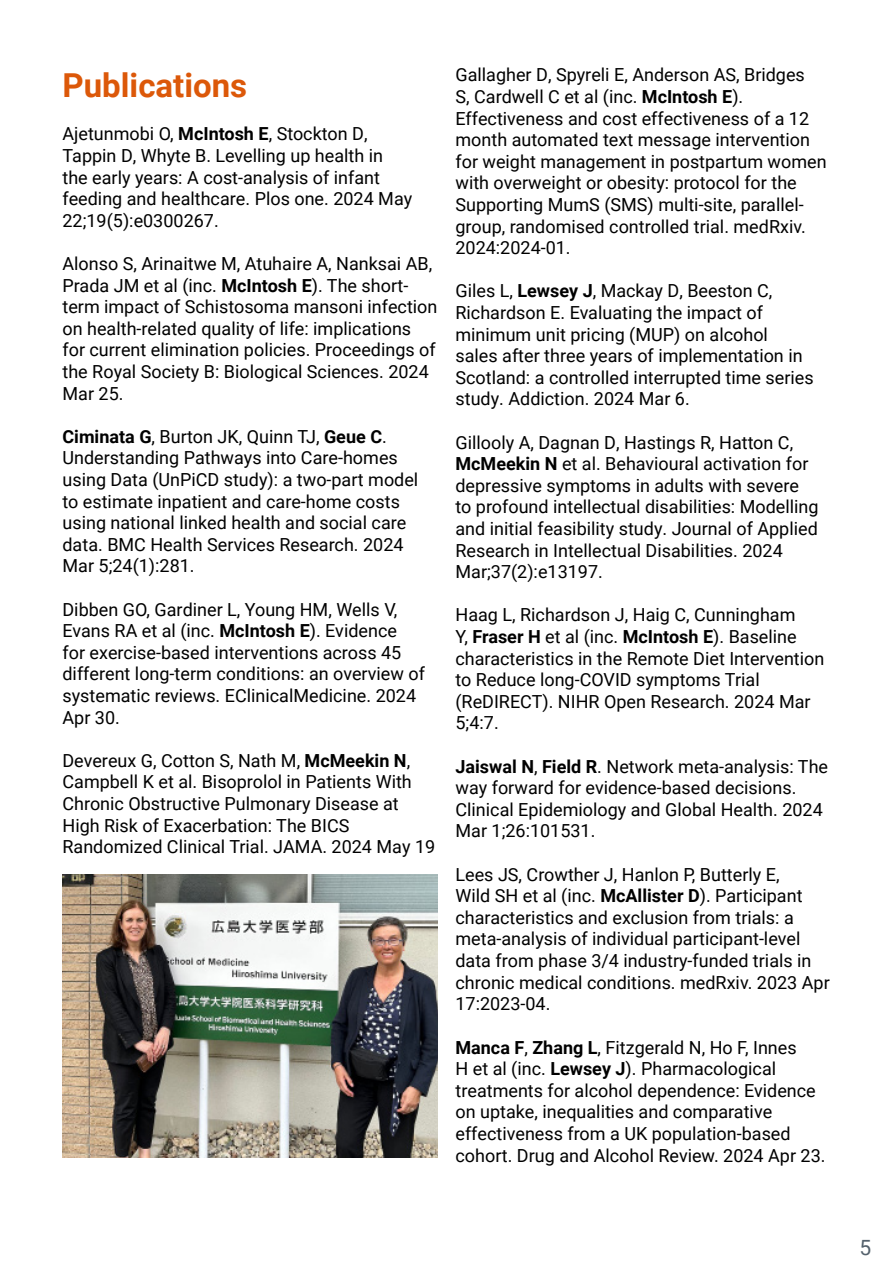
<style>
.page{position:relative;width:893px;height:1263px;background:#fff}
.page>*{position:absolute;margin:0;border:0;box-sizing:border-box;transform-origin:0 0}
.Subheading{font:700 33px "Roboto";color:#dc5809}
.t1{font:21px "Roboto";color:#54616c}
.Paragraph_Style_1{font:18px/21.6px "Roboto";color:#000}
.s1{font-weight:700}
</style>
<div class="page">
<img style="left:63px;top:875px;width:374px;height:282px">
<h1 class="Subheading" style="left:63px;top:62px;width:186px">Publications</h1>
<p class="Paragraph_Style_1" style="left:63px;top:122px;width:351px">Ajetunmobi O, <span class="s1">McIntosh E</span>, Stockton D, Tappin D, Whyte B. Levelling up health in the early years: A cost-analysis of infant feeding and healthcare. Plos one. 2024 May 22;19(5):e0300267.</p>
<p class="Paragraph_Style_1" style="left:63px;top:252px;width:376px">Alonso S, Arinaitwe M, Atuhaire A, Nanksai AB, Prada JM et al (inc. <span class="s1">McIntosh E</span>). The short&shy;term impact of Schistosoma mansoni infection on health-related quality of life: implications for current elimination policies. Proceedings of the Royal Society B: Biological Sciences. 2024<br>Mar 25.</p>
<p class="Paragraph_Style_1" style="left:63px;top:425px;width:357px"><span class="s1">Ciminata G</span>, Burton JK, Quinn TJ, <span class="s1">Geue C</span>.<br>Understanding Pathways into Care-homes using Data (UnPiCD study): a two-part model to estimate inpatient and care-home costs using national linked health and social care data. BMC Health Services Research. 2024<br>Mar 5;24(1):281.</p>
<p class="Paragraph_Style_1" style="left:63px;top:598px;width:364px">Dibben GO, Gardiner L, Young HM, Wells V, Evans RA et al (inc. <span class="s1">McIntosh E</span>). Evidence<br>for exercise-based interventions across 45 different long-term conditions: an overview of systematic reviews. EClinicalMedicine. 2024<br>Apr 30.</p>
<p class="Paragraph_Style_1" style="left:63px;top:749px;width:374px">Devereux G, Cotton S, Nath M, <span class="s1">McMeekin N</span>, Campbell K et al. Bisoprolol in Patients With Chronic Obstructive Pulmonary Disease at High Risk of Exacerbation: The BICS Randomized Clinical Trial. JAMA. 2024 May 19</p>
<p class="Paragraph_Style_1" style="left:455px;top:64px;width:373px">Gallagher D, Spyreli E, Anderson AS, Bridges<br>S, Cardwell C et al (inc. <span class="s1">McIntosh E</span>).<br>Effectiveness and cost effectiveness of a 12 month automated text message intervention for weight management in postpartum women with overweight or obesity: protocol for the Supporting MumS (SMS) multi-site, parallel&shy;group, randomised controlled trial. medRxiv.<br>2024:2024-01.</p>
<p class="Paragraph_Style_1" style="left:455px;top:280px;width:360px">Giles L, <span class="s1">Lewsey J</span>, Mackay D, Beeston C, Richardson E. Evaluating the impact of minimum unit pricing (MUP) on alcohol sales after three years of implementation in Scotland: a controlled interrupted time series study. Addiction. 2024 Mar 6.</p>
<p class="Paragraph_Style_1" style="left:455px;top:431px;width:365px">Gillooly A, Dagnan D, Hastings R, Hatton C, <span class="s1">McMeekin N</span> et al. Behavioural activation for depressive symptoms in adults with severe to profound intellectual disabilities: Modelling and initial feasibility study. Journal of Applied Research in Intellectual Disabilities. 2024<br>Mar;37(2):e13197.</p>
<p class="Paragraph_Style_1" style="left:455px;top:604px;width:370px">Haag L, Richardson J, Haig C, Cunningham<br>Y, <span class="s1">Fraser H</span> et al (inc. <span class="s1">McIntosh E</span>). Baseline characteristics in the Remote Diet Intervention to Reduce long-COVID symptoms Trial (ReDIRECT). NIHR Open Research. 2024 Mar 5;4:7.</p>
<p class="Paragraph_Style_1" style="left:455px;top:755px;width:374px"><span class="s1">Jaiswal N</span>, <span class="s1">Field R</span>. Network meta-analysis: The way forward for evidence-based decisions.<br>Clinical Epidemiology and Global Health. 2024<br>Mar 1;26:101531.</p>
<p class="Paragraph_Style_1" style="left:455px;top:863px;width:376px">Lees JS, Crowther J, Hanlon P, Butterly E,<br>Wild SH et al (inc. <span class="s1">McAllister D</span>). Participant characteristics and exclusion from trials: a meta-analysis of individual participant-level data from phase 3/4 industry-funded trials in chronic medical conditions. medRxiv. 2023 Apr 17:2023-04.</p>
<p class="Paragraph_Style_1" style="left:455px;top:1036px;width:372px"><span class="s1">Manca F</span>, <span class="s1">Zhang L</span>, Fitzgerald N, Ho F, Innes<br>H et al (inc. <span class="s1">Lewsey J</span>). Pharmacological treatments for alcohol dependence: Evidence on uptake, inequalities and comparative effectiveness from a UK population‐based cohort. Drug and Alcohol Review. 2024 Apr 23.</p>
<p class="t1" style="left:859px;top:1233px;width:13px">5</p>
</div>
